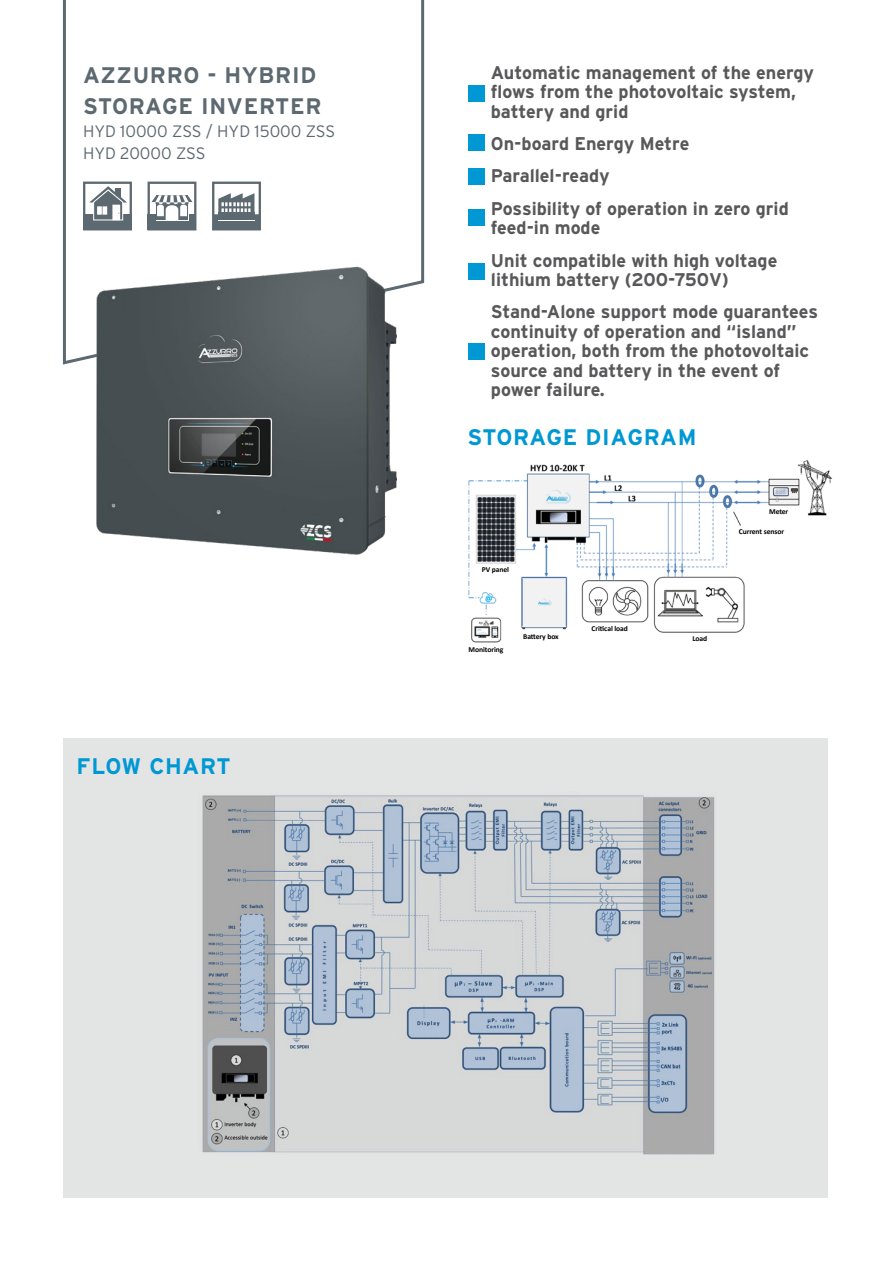
<style>
.page{position:relative;width:893px;height:1263px;background:#fff}
.page>*{position:absolute;margin:0;border:0;box-sizing:border-box;transform-origin:0 0}
.t1{font:700 22.5px/31.5px "Interstate";letter-spacing:.03em;color:#5d6970}
.t2{font:700 22.5px "Interstate";letter-spacing:.03em;color:#0098d4}
.t3{font:700 18.3px/19.5px "Interstate";color:#58585a}
.t4{font:300 16.5px/22.5px "Interstate";color:#5d6970}
.t5{font:700 7.65px "Calibri";letter-spacing:-.01em;color:#000}
</style>
<div class="page">
<svg style="left:62px;top:0;width:363px;height:365px"></svg>
<div style="left:64px;top:738px;width:764px;height:459px;background:#e3e4e4"></div>
<img style="left:86px;top:263px;width:327px;height:292px">
<img style="left:202px;top:795px;width:513px;height:360px">
<div style="left:84px;top:182px;width:47px;height:48px;background:#fff"></div>
<div style="left:83px;top:182px;width:49px;height:48px;border:2px solid #5d6970"></div>
<div style="left:83px;top:214px;width:48px;height:15px;background:#5d6970"></div>
<svg style="left:89px;top:186px;width:38px;height:35px"></svg>
<div style="left:148px;top:182px;width:48px;height:48px;background:#fff"></div>
<div style="left:148px;top:182px;width:48px;height:48px;border:2px solid #5d6970"></div>
<div style="left:148px;top:214px;width:48px;height:15px;background:#5d6970"></div>
<svg style="left:151px;top:195px;width:43px;height:25px"></svg>
<div style="left:213px;top:182px;width:47px;height:48px;background:#fff"></div>
<svg style="left:215px;top:193px;width:43px;height:34px"></svg>
<div style="left:212px;top:182px;width:49px;height:48px;border:2px solid #5d6970"></div>
<div style="left:218px;top:213px;width:37px;height:7px;background:#5d6970"></div>
<div style="left:468px;top:85px;width:17px;height:17px;background:#0098d4"></div>
<div style="left:468px;top:135px;width:17px;height:16px;background:#0098d4"></div>
<div style="left:468px;top:168px;width:17px;height:17px;background:#0098d4"></div>
<div style="left:468px;top:209px;width:17px;height:16px;background:#0098d4"></div>
<div style="left:468px;top:263px;width:17px;height:16px;background:#0098d4"></div>
<div style="left:468px;top:343px;width:17px;height:17px;background:#0098d4"></div>
<img style="left:468px;top:460px;width:365px;height:183px">
<p class="t1" style="left:83px;top:59px;width:240px">AZZURRO - HYBRID<br>STORAGE INVERTER</p>
<p class="t4" style="left:83px;top:119px;width:254px">HYD 10000 ZSS / HYD 15000 ZSS<br>HYD 20000 ZSS</p>
<p class="t2" style="left:77px;top:754px;width:155px">FLOW CHART</p>
<p class="t3" style="left:491px;top:63px;width:325px">Automatic management of the energy flows from the photovoltaic system, battery and grid</p>
<p class="t3" style="left:491px;top:128px;width:299px;line-height:32.2px">On-board Energy Metre<br>Parallel-ready<br>Possibility of operation in zero grid</p>
<p class="t3" style="left:491px;top:212px;width:288px;line-height:32.2px">feed-in mode<br>Unit compatible with high voltage</p>
<p class="t3" style="left:491px;top:263px;width:329px;line-height:32.2px">lithium battery (200-750V)<br>Stand-Alone support mode guarantees</p>
<p class="t3" style="left:491px;top:321px;width:320px">continuity of operation and “island” operation, both from the photovoltaic source and battery in the event of power failure.</p>
<p class="t2" style="left:467px;top:425px;width:231px">STORAGE DIAGRAM</p>
<p class="t5" style="left:482px;top:565px;width:29px">PV panel</p>
<p class="t5" style="left:469px;top:644px;width:36px">Monitoring</p>
<p class="t5" style="left:523px;top:631px;width:37px">Battery box</p>
<p class="t5" style="left:592px;top:624px;width:38px">Critical load</p>
<p class="t5" style="left:769px;top:507px;width:21px">Meter</p>
<p class="t5" style="left:739px;top:527px;width:47px">Current sensor</p>
<p class="t5" style="left:692px;top:633px;width:16px">Load</p>
</div>
